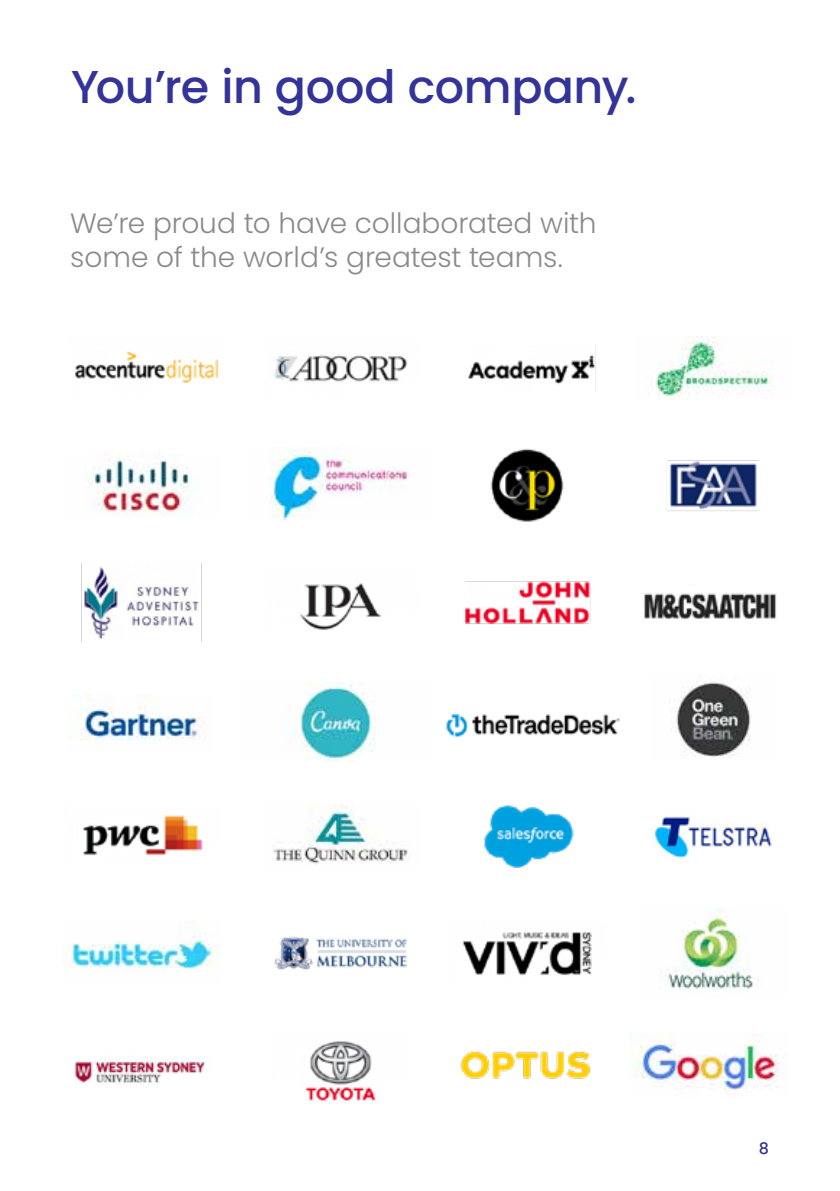
<style>
.page{position:relative;width:840px;height:1191px;background:#fff}
.page>*{position:absolute;margin:0;border:0;box-sizing:border-box;transform-origin:0 0}
.t1{font:500 46px "Poppins";letter-spacing:-.01em;color:#339}
.t2{font:300 28px/34px "Poppins";letter-spacing:-.005em;color:#8b8a8a}
.t3{font:500 16px "Poppins";color:#339}
</style>
<div class="page">
<img style="left:75px;top:351px;width:144px;height:32px">
<img style="left:274px;top:355px;width:134px;height:27px">
<img style="left:468px;top:346px;width:128px;height:44px">
<img style="left:656px;top:337px;width:116px;height:61px">
<img style="left:85px;top:454px;width:105px;height:63px">
<img style="left:270px;top:448px;width:294px;height:74px">
<img style="left:666px;top:460px;width:94px;height:51px">
<img style="left:71px;top:694px;width:134px;height:47px">
<img style="left:81px;top:563px;width:121px;height:78px">
<img style="left:300px;top:583px;width:81px;height:47px">
<img style="left:465px;top:581px;width:126px;height:43px">
<img style="left:644px;top:593px;width:132px;height:27px">
<img style="left:676px;top:681px;width:75px;height:76px">
<img style="left:460px;top:1051px;width:131px;height:28px">
<img style="left:83px;top:815px;width:120px;height:41px">
<img style="left:273px;top:804px;width:135px;height:61px">
<img style="left:484px;top:805px;width:90px;height:63px">
<img style="left:654px;top:816px;width:118px;height:44px">
<img style="left:306px;top:1041px;width:71px;height:60px">
<img style="left:63px;top:921px;width:154px;height:48px">
<img style="left:274px;top:936px;width:133px;height:34px">
<img style="left:462px;top:931px;width:130px;height:44px">
<img style="left:665px;top:909px;width:94px;height:80px">
<img style="left:74px;top:1058px;width:132px;height:27px">
<img style="left:629px;top:1033px;width:155px;height:60px">
<img style="left:295px;top:682px;width:80px;height:79px">
<img style="left:446px;top:714px;width:174px;height:24px">
<h1 class="t1" style="left:71px;top:60px;width:566px">You’re in good company.</h1>
<p class="t2" style="left:70px;top:206px;width:527px">We’re proud to have collaborated with some of the world’s greatest teams.</p>
<p class="t3" style="left:758px;top:1139px;width:12px">8</p>
</div>
